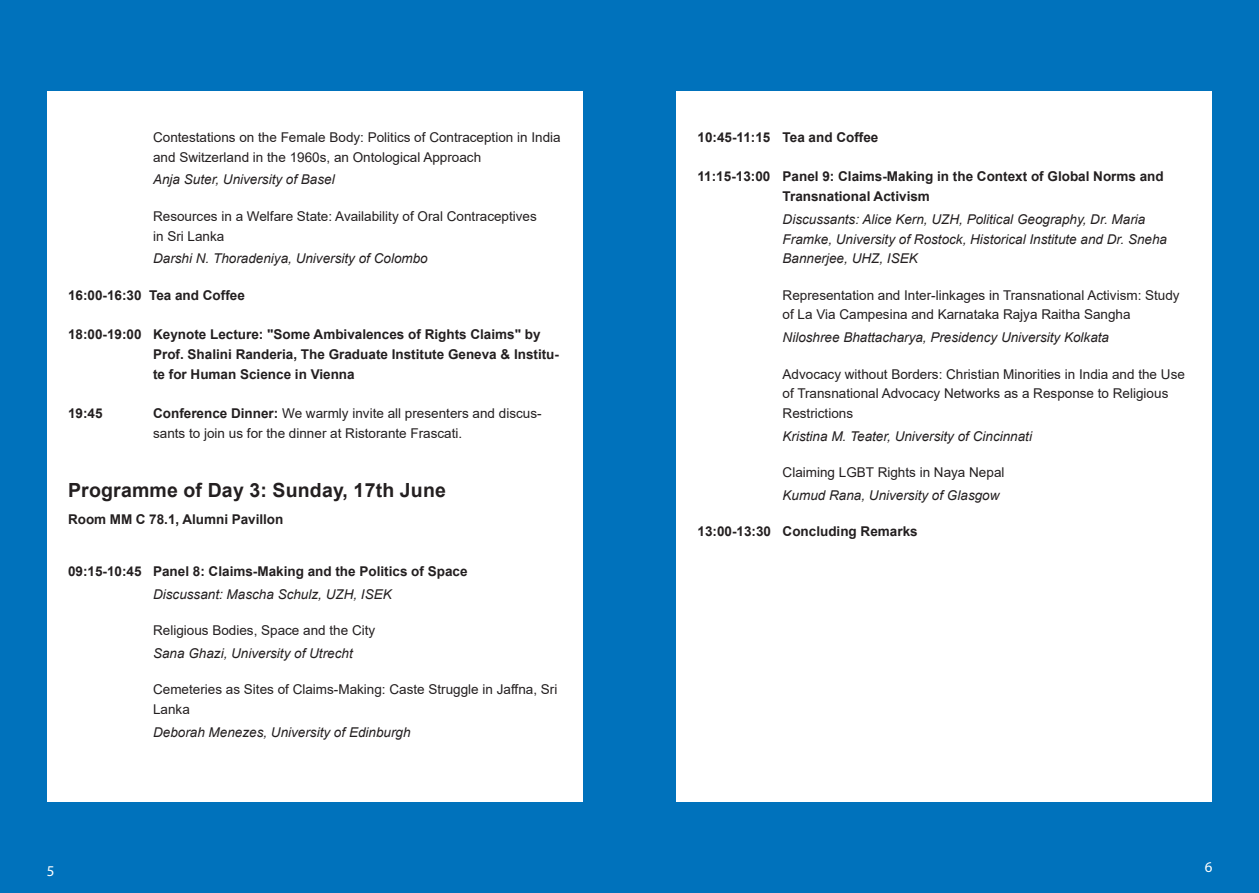
<style>
.page{position:relative;width:1259px;height:893px;background:#fff}
.page>*{position:absolute;margin:0;border:0;box-sizing:border-box;transform-origin:0 0}
.t1{font:700 19.5px "Arial";letter-spacing:.01em;color:#231f20}
.t2{font:15px "Myriad Pro";color:#fff}
.t3{font:13.5px/19.6px "Arial";color:#231f20}
.t4{font:italic 13.5px/19.6px "Arial";color:#231f20}
.t5{font:700 13.5px/19.6px "Arial";color:#231f20}
.s1{font-weight:700}
</style>
<div class="page">
<div style="left:604px;top:0;width:655px;height:893px;background:#0072bc"></div>
<div style="left:676px;top:91px;width:536px;height:710px;background:#fff"></div>
<div style="left:0;top:0;width:657px;height:893px;background:#0072bc"></div>
<div style="left:47px;top:91px;width:536px;height:710px;background:#fff"></div>
<p class="t3" style="left:153px;top:127px;width:409px">Contestations on the Female Body: Politics of Contraception in India and Switzerland in the 1960s, an Ontological Approach</p>
<p class="t4" style="left:153px;top:170px;width:183px">Anja Suter, University of Basel</p>
<p class="t3" style="left:153px;top:206px;width:385px">Resources in a Welfare State: Availability of Oral Contraceptives in Sri Lanka</p>
<p class="t4" style="left:153px;top:249px;width:276px">Darshi N. Thoradeniya, University of Colombo</p>
<p class="t5" style="left:68px;top:285px;width:178px">16:00-16:30 Tea and Coffee</p>
<p class="t5" style="left:153px;top:325px;width:407px;text-indent:-85px">18:00-19:00 Keynote Lecture: "Some Ambivalences of Rights Claims" by<br>Prof. Shalini Randeria, The Graduate Institute Geneva &amp; Institu&shy;te for Human Science in Vienna</p>
<p class="t5" style="left:68px;top:404px;width:36px">19:45</p>
<p class="t3" style="left:153px;top:403px;width:390px"><span class="s1">Conference Dinner:</span> We warmly invite all presenters and discus&shy;sants to join us for the dinner at Ristorante Frascati.</p>
<h1 class="t1" style="left:68px;top:476px;width:379px">Programme of Day 3: Sunday, 17th June</h1>
<p class="t5" style="left:68px;top:510px;width:217px">Room MM C 78.1, Alumni Pavillon</p>
<p class="t5" style="left:68px;top:561px;width:401px">09:15-10:45 Panel 8: Claims-Making and the Politics of Space</p>
<p class="t4" style="left:153px;top:584px;width:240px">Discussant: Mascha Schulz, UZH, ISEK</p>
<p class="t3" style="left:153px;top:620px;width:224px">Religious Bodies, Space and the City</p>
<p class="t4" style="left:153px;top:643px;width:201px">Sana Ghazi, University of Utrecht</p>
<p class="t3" style="left:153px;top:680px;width:406px">Cemeteries as Sites of Claims-Making: Caste Struggle in Jaffna, Sri<br>Lanka</p>
<p class="t4" style="left:153px;top:722px;width:259px">Deborah Menezes, University of Edinburgh</p>
<p class="t5" style="left:697px;top:128px;width:182px">10:45-11:15 Tea and Coffee</p>
<p class="t5" style="left:782px;top:167px;width:383px;text-indent:-85px">11:15-13:00 Panel 9: Claims-Making in the Context of Global Norms and<br>Transnational Activism</p>
<p class="t4" style="left:782px;top:209px;width:386px">Discussants: Alice Kern, UZH, Political Geography, Dr. Maria<br>Framke, University of Rostock, Historical Institute and Dr. Sneha<br>Bannerjee, UHZ, ISEK</p>
<p class="t3" style="left:782px;top:285px;width:398px">Representation and Inter-linkages in Transnational Activism: Study of La Via Campesina and Karnataka Rajya Raitha Sangha</p>
<p class="t4" style="left:782px;top:328px;width:328px">Niloshree Bhattacharya, Presidency University Kolkata</p>
<p class="t3" style="left:782px;top:364px;width:404px">Advocacy without Borders: Christian Minorities in India and the Use of Transnational Advocacy Networks as a Response to Religious<br>Restrictions</p>
<p class="t4" style="left:782px;top:426px;width:251px">Kristina M. Teater, University of Cincinnati</p>
<p class="t3" style="left:782px;top:463px;width:223px">Claiming LGBT Rights in Naya Nepal</p>
<p class="t4" style="left:782px;top:486px;width:218px">Kumud Rana, University of Glasgow</p>
<p class="t5" style="left:697px;top:522px;width:222px">13:00-13:30 Concluding Remarks</p>
<p class="t2" style="left:47px;top:861px;width:9px">5</p>
<p class="t2" style="left:1205px;top:857px;width:9px">6</p>
</div>
